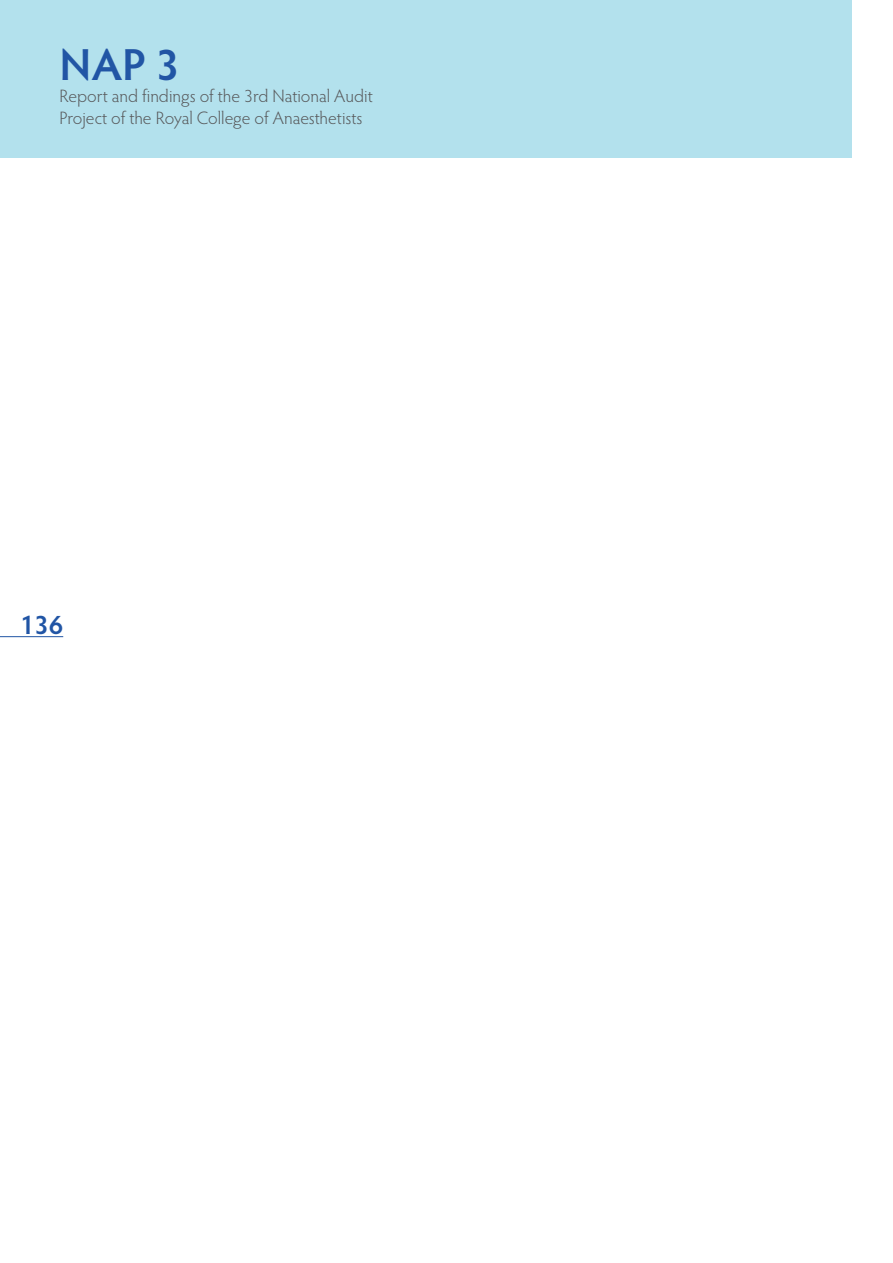
<style>
.page{position:relative;width:893px;height:1263px;background:#fff}
.page>*{position:absolute;margin:0;border:0;box-sizing:border-box;transform-origin:0 0}
.t1{font:600 45px "Hypatia Sans Pro";color:#2155a5}
.t2{font:600 27px "Hypatia Sans Pro";color:#2155a5}
.t3{font:300 18px/21.6px "Hypatia Sans Pro";color:#57585a}
</style>
<div class="page">
<div style="left:0;top:0;width:852px;height:157px;background:#b3e1ed"></div>
<hr style="left:0;top:636px;width:63px;height:1px;background:#2155a5">
<h1 class="t1" style="left:60px;top:34px;width:122px">NAP 3</h1>
<p class="t3" style="left:60px;top:85px;width:315px">Report and findings of the 3rd National Audit<br>Project of the Royal College of Anaesthetists</p>
<h2 class="t2" style="left:20px;top:606px;width:45px">136</h2>
</div>
